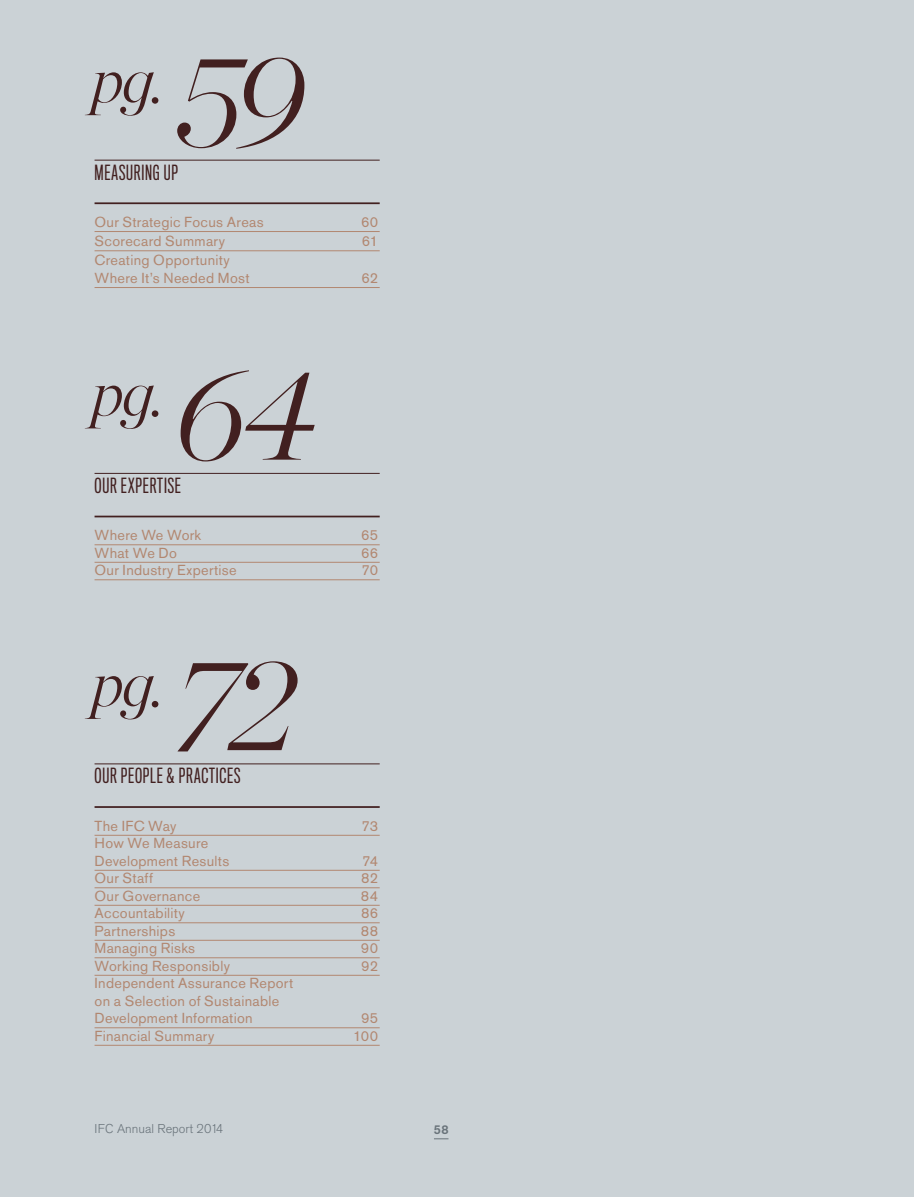
<style>
.page{position:relative;width:914px;height:1197px;background:#cbd2d6}
.page>*{position:absolute;margin:0;border:0;box-sizing:border-box;transform-origin:0 0}
.t1{font:italic 200 131.78px "Chronicle Display";color:#422020}
.t2{font:italic 200 65.27px "Chronicle Display";color:#422020}
.t3{font:19.25px "Titling Gothic FB Comp";letter-spacing:.04em;color:#422020}
.t4{font:14.35px/17.5px "Akzidenz Grotesk BE";letter-spacing:.02em;color:#b28770}
.t5{font:300 12.6px "Akzidenz Grotesk BE";color:#6a747b}
.t6{font:500 12.6px "Akzidenz Grotesk BE";color:#6a747b}
</style>
<div class="page">
<hr style="left:94px;top:160px;width:285px;height:1px;background:#422020">
<hr style="left:94px;top:202px;width:285px;height:2px;background:#422020">
<hr style="left:94px;top:231px;width:285px;height:1px;background:#b28770">
<hr style="left:94px;top:250px;width:285px;height:1px;background:#b28770">
<hr style="left:94px;top:287px;width:285px;height:1px;background:#b28770">
<hr style="left:94px;top:473px;width:285px;height:1px;background:#422020">
<hr style="left:94px;top:516px;width:285px;height:1px;background:#422020">
<hr style="left:94px;top:544px;width:285px;height:1px;background:#b28770">
<hr style="left:94px;top:562px;width:285px;height:1px;background:#b28770">
<hr style="left:94px;top:579px;width:285px;height:1px;background:#b28770">
<hr style="left:94px;top:764px;width:285px;height:1px;background:#422020">
<hr style="left:94px;top:806px;width:285px;height:2px;background:#422020">
<hr style="left:94px;top:835px;width:285px;height:1px;background:#b28770">
<hr style="left:94px;top:870px;width:285px;height:1px;background:#b28770">
<hr style="left:94px;top:887px;width:285px;height:1px;background:#b28770">
<hr style="left:94px;top:905px;width:285px;height:1px;background:#b28770">
<hr style="left:94px;top:922px;width:285px;height:1px;background:#b28770">
<hr style="left:94px;top:940px;width:285px;height:1px;background:#b28770">
<hr style="left:94px;top:957px;width:285px;height:1px;background:#b28770">
<hr style="left:94px;top:975px;width:285px;height:1px;background:#b28770">
<hr style="left:94px;top:1027px;width:285px;height:1px;background:#b28770">
<hr style="left:94px;top:1045px;width:285px;height:1px;background:#b28770">
<svg style="left:434px;top:1139px;width:14px;height:1px"></svg>
<h2 class="t2" style="left:91px;top:29px;width:75px">pg.</h2>
<h1 class="t1" style="left:173px;top:-2px;width:133px">59</h1>
<h3 class="t3" style="left:94px;top:161px;width:85px">MEASURING UP</h3>
<p class="t4" style="left:94px;top:213px;width:171px">Our Strategic Focus Areas</p>
<p class="t4" style="left:361px;top:213px;width:19px">60</p>
<p class="t4" style="left:94px;top:232px;width:132px">Scorecard Summary</p>
<p class="t4" style="left:361px;top:232px;width:18px">61</p>
<p class="t4" style="left:95px;top:252px;width:157px">Creating Opportunity<br>Where It’s Needed Most</p>
<p class="t4" style="left:361px;top:269px;width:18px">62</p>
<h2 class="t2" style="left:91px;top:342px;width:75px">pg.</h2>
<h1 class="t1" style="left:173px;top:311px;width:145px">64</h1>
<h3 class="t3" style="left:94px;top:474px;width:88px">OUR EXPERTISE</h3>
<p class="t4" style="left:94px;top:526px;width:108px">Where We Work</p>
<p class="t4" style="left:361px;top:526px;width:19px">65</p>
<p class="t4" style="left:94px;top:544px;width:84px">What We Do</p>
<p class="t4" style="left:361px;top:544px;width:19px">66</p>
<p class="t4" style="left:94px;top:561px;width:144px">Our Industry Expertise</p>
<p class="t4" style="left:361px;top:561px;width:18px">70</p>
<h2 class="t2" style="left:91px;top:633px;width:75px">pg.</h2>
<h1 class="t1" style="left:173px;top:602px;width:124px">72</h1>
<h3 class="t3" style="left:94px;top:765px;width:147px">OUR PEOPLE &amp; PRACTICES</h3>
<p class="t4" style="left:94px;top:817px;width:83px">The IFC Way</p>
<p class="t4" style="left:361px;top:817px;width:18px">73</p>
<p class="t4" style="left:94px;top:834px;width:136px">How We Measure<br>Development Results</p>
<p class="t4" style="left:362px;top:852px;width:18px">74</p>
<p class="t4" style="left:95px;top:869px;width:60px">Our Staff</p>
<p class="t4" style="left:361px;top:869px;width:18px">82</p>
<p class="t4" style="left:95px;top:887px;width:107px">Our Governance</p>
<p class="t4" style="left:361px;top:887px;width:19px">84</p>
<p class="t4" style="left:95px;top:904px;width:92px">Accountability</p>
<p class="t4" style="left:361px;top:904px;width:19px">86</p>
<p class="t4" style="left:95px;top:922px;width:82px">Partnerships</p>
<p class="t4" style="left:361px;top:922px;width:19px">88</p>
<p class="t4" style="left:95px;top:939px;width:102px">Managing Risks</p>
<p class="t4" style="left:361px;top:939px;width:19px">90</p>
<p class="t4" style="left:95px;top:957px;width:137px">Working Responsibly</p>
<p class="t4" style="left:361px;top:957px;width:18px">92</p>
<p class="t4" style="left:95px;top:974px;width:200px">Independent Assurance Report on a Selection of Sustainable<br>Development Information</p>
<p class="t4" style="left:361px;top:1009px;width:19px">95</p>
<p class="t4" style="left:95px;top:1027px;width:121px">Financial Summary</p>
<p class="t4" style="left:353px;top:1027px;width:27px">100</p>
<p class="t5" style="left:94px;top:1122px;width:130px">IFC Annual Report 2014</p>
<p class="t6" style="left:434px;top:1121px;width:16px">58</p>
</div>
